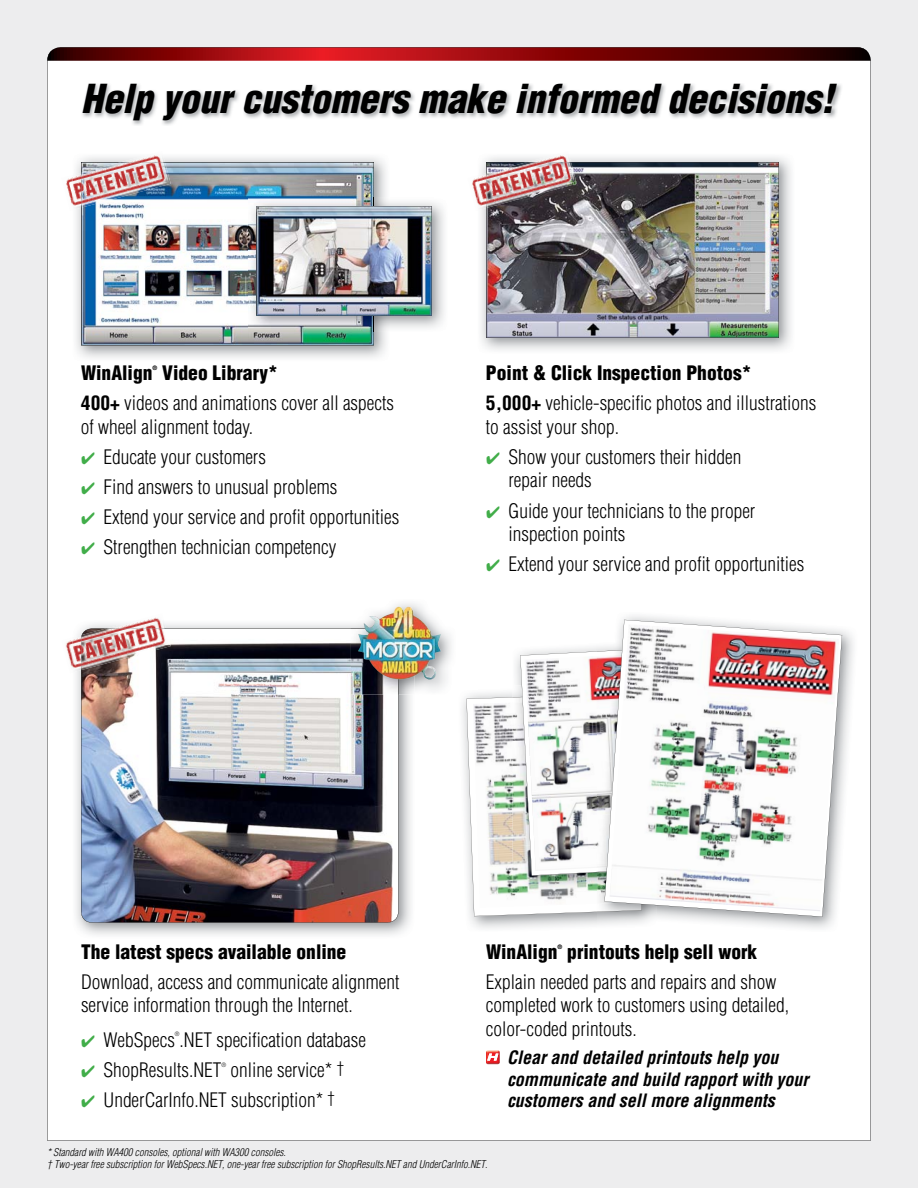
<style>
.page{position:relative;width:918px;height:1188px;background:#ededee}
.page>*{position:absolute;margin:0;border:0;box-sizing:border-box;transform-origin:0 0}
.t1{font:italic 900 condensed 39px "Helvetica";color:#000}
.t2{font:300 condensed 19.5px/23.4px "Helvetica";color:#000}
.t3{font:900 condensed 19.5px "Helvetica";color:#000}
.t4{font:italic 700 condensed 18px/21.6px "Helvetica";color:#000}
.t5{font:italic 300 condensed 10.5px/12.6px "Helvetica";color:#000}
.t6{font:900 condensed 5.85px "Helvetica";color:#000}
.t7{font:300 condensed 5.85px "Helvetica";color:#000}
.s1{font-weight:900}
.s2{font-weight:700}
.s3{color:#41ad49}
</style>
<div class="page">
<div style="left:47px;top:47px;width:824px;height:1094px;background:#fff"></div>
<img style="left:81px;top:83px;width:761px;height:43px">
<img style="left:73px;top:154px;width:317px;height:207px">
<img style="left:81px;top:162px;width:293px;height:183px">
<img style="left:248px;top:198px;width:200px;height:133px">
<img style="left:374px;top:198px;width:1px;height:133px">
<img style="left:257px;top:206px;width:175px;height:109px">
<img style="left:478px;top:154px;width:317px;height:200px">
<img style="left:486px;top:162px;width:293px;height:176px">
<img style="left:73px;top:620px;width:342px;height:319px">
<img style="left:81px;top:628px;width:317px;height:295px">
<img style="left:499px;top:1051px;width:1px;height:12px">
<svg style="left:486px;top:1050px;width:13px;height:14px"></svg>
<img style="left:351px;top:599px;width:105px;height:95px">
<img style="left:351px;top:620px;width:64px;height:74px">
<img style="left:351px;top:628px;width:47px;height:66px">
<img style="left:358px;top:607px;width:83px;height:73px">
<img style="left:467px;top:151px;width:102px;height:60px">
<img style="left:478px;top:154px;width:93px;height:56px">
<img style="left:571px;top:162px;width:6px;height:46px">
<img style="left:470px;top:178px;width:8px;height:30px">
<img style="left:478px;top:154px;width:91px;height:54px">
<img style="left:569px;top:162px;width:5px;height:43px">
<img style="left:486px;top:162px;width:83px;height:43px">
<img style="left:61px;top:614px;width:103px;height:59px">
<img style="left:73px;top:620px;width:93px;height:52px">
<img style="left:166px;top:629px;width:5px;height:41px">
<img style="left:64px;top:616px;width:98px;height:54px">
<img style="left:73px;top:620px;width:91px;height:50px">
<img style="left:164px;top:629px;width:4px;height:38px">
<img style="left:81px;top:628px;width:83px;height:1px">
<img style="left:81px;top:629px;width:83px;height:38px">
<img style="left:61px;top:151px;width:102px;height:60px">
<img style="left:73px;top:154px;width:92px;height:56px">
<img style="left:165px;top:162px;width:6px;height:46px">
<img style="left:81px;top:205px;width:84px;height:3px">
<img style="left:64px;top:178px;width:9px;height:30px">
<img style="left:73px;top:154px;width:90px;height:53px">
<img style="left:163px;top:162px;width:5px;height:43px">
<img style="left:81px;top:162px;width:82px;height:43px">
<img style="left:459px;top:685px;width:138px;height:246px">
<img style="left:513px;top:639px;width:84px;height:8px">
<img style="left:597px;top:612px;width:260px;height:320px">
<img style="left:597px;top:916px;width:60px;height:15px">
<svg style="left:466px;top:647px;width:139px;height:269px"></svg>
<img style="left:605px;top:620px;width:237px;height:297px">
<h1 class="t1" style="left:81px;top:74px;width:754px">Help your customers make informed decisions!</h1>
<p class="t3" style="left:81px;top:361px;width:73px">WinAlign</p>
<p class="t6" style="left:153px;top:364px;width:6px">®</p>
<p class="t2" style="left:81px;top:358px;width:314px;line-height:30.2px;text-indent:81px"><span class="s1">Video Library*<br></span><span class="s2">400+</span> videos and animations cover all aspects</p>
<p class="t2" style="left:81px;top:415px;width:174px">of wheel alignment today.</p>
<p class="t2" style="left:81px;top:445px;width:186px"><span class="s3">✔</span> Educate your customers</p>
<p class="t2" style="left:81px;top:475px;width:258px"><span class="s3">✔</span> Find answers to unusual problems</p>
<p class="t2" style="left:81px;top:505px;width:320px"><span class="s3">✔</span> Extend your service and profit opportunities</p>
<p class="t2" style="left:81px;top:536px;width:257px"><span class="s3">✔</span> Strengthen technician competency</p>
<p class="t2" style="left:486px;top:358px;width:332px;line-height:30.2px"><span class="s1">Point &amp; Click Inspection Photos*<br></span><span class="s2">5,000+</span> vehicle-specific photos and illustrations</p>
<p class="t2" style="left:486px;top:415px;width:135px">to assist your shop.</p>
<p class="t2" style="left:509px;top:445px;width:234px;text-indent:-23px"><span class="s3">✔</span> Show your customers their hidden repair needs</p>
<p class="t2" style="left:509px;top:499px;width:248px;text-indent:-23px"><span class="s3">✔</span> Guide your technicians to the proper inspection points</p>
<p class="t2" style="left:486px;top:552px;width:320px"><span class="s3">✔</span> Extend your service and profit opportunities</p>
<p class="t3" style="left:486px;top:939px;width:73px">WinAlign</p>
<p class="t6" style="left:558px;top:943px;width:6px">®</p>
<p class="t3" style="left:567px;top:939px;width:192px">printouts help sell work</p>
<p class="t2" style="left:486px;top:970px;width:305px">Explain needed parts and repairs and show completed work to customers using detailed, color-coded printouts.</p>
<p class="t4" style="left:507px;top:1047px;width:303px">Clear and detailed printouts help you communicate and build rapport with your customers and sell more alignments</p>
<p class="t5" style="left:47px;top:1146px;width:442px">* Standard with WA400 consoles, optional with WA300 consoles.<br>† Two-year free subscription for WebSpecs.NET, one-year free subscription for ShopResults.NET and UnderCarInfo.NET.</p>
<p class="t3" style="left:81px;top:939px;width:267px">The latest specs available online</p>
<p class="t2" style="left:81px;top:970px;width:320px">Download, access and communicate alignment service information through the Internet.</p>
<p class="t2" style="left:81px;top:1028px;width:286px"><span class="s3">✔</span> WebSpecs .NET specification database</p>
<p class="t7" style="left:175px;top:1031px;width:6px">®</p>
<p class="t2" style="left:81px;top:1058px;width:142px"><span class="s3">✔</span> ShopResults.NET</p>
<p class="t7" style="left:222px;top:1061px;width:6px">®</p>
<p class="t2" style="left:231px;top:1058px;width:115px">online service* <sup>†</sup></p>
<p class="t2" style="left:81px;top:1088px;width:255px"><span class="s3">✔</span> UnderCarInfo.NET subscription* <sup>†</sup></p>
</div>
